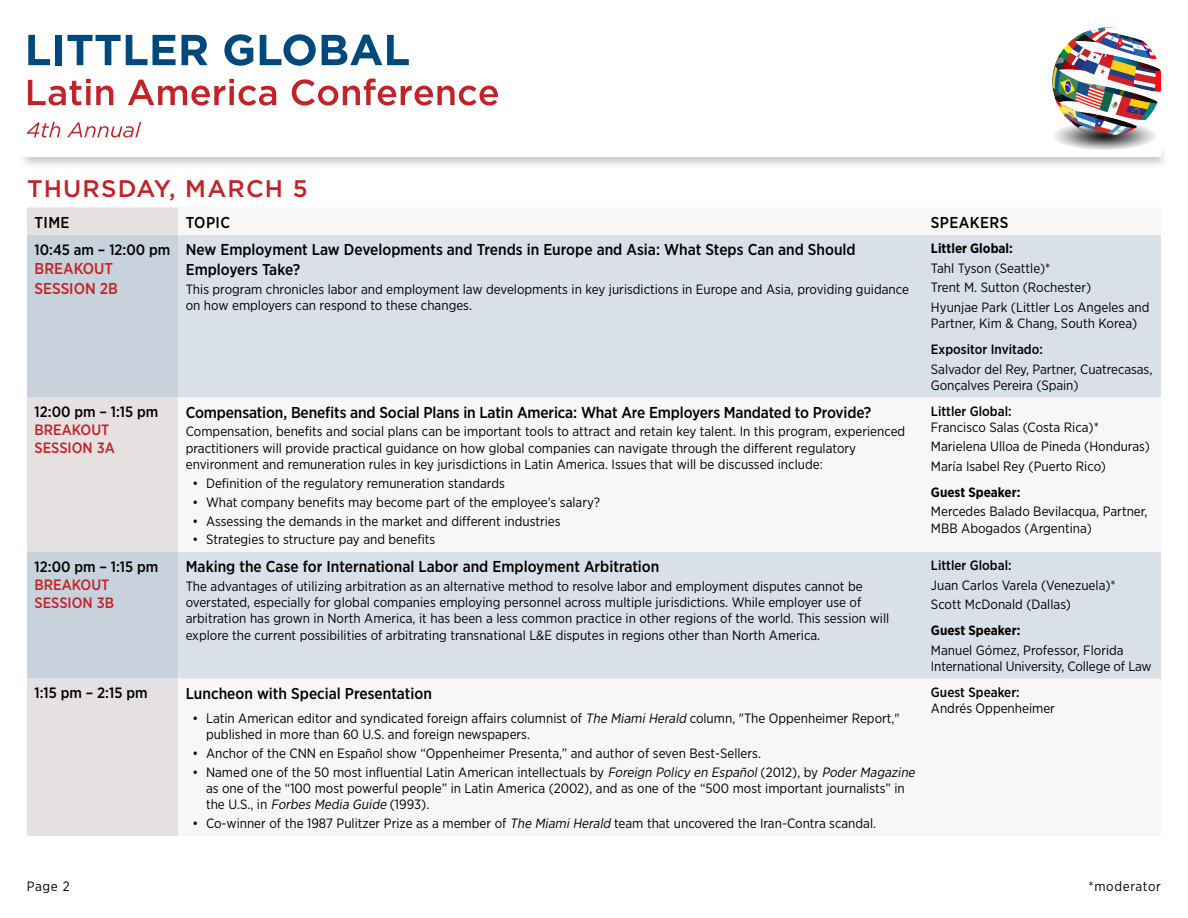
<style>
.page{position:relative;width:1188px;height:918px;background:#fff}
.page>*{position:absolute;margin:0;border:0;box-sizing:border-box;transform-origin:0 0}
.t1{font:500 24px "Gotham";letter-spacing:.05em;color:#c22327}
.t2{font:500 15.75px/19.5px "Gotham Narrow";color:#000}
.t3{font:500 15.75px/19.5px "Gotham Narrow";color:#c22327}
.t4{font:500 15.75px "Gotham Narrow";letter-spacing:.025em;color:#000}
.t5{font:500 15px "Gotham Narrow";color:#000}
.t6{font:500 15px/18px "Gotham Narrow";color:#c22327}
.t7{font:13.5px/16.2px "Gotham Narrow";color:#000}
.t8{font:500 13.5px "Gotham Narrow";color:#000}
.t9{font:700 13.5px "Gotham Narrow";color:#000}
.t10{font:13.5px "Gotham Narrow";letter-spacing:.05em;color:#000}
.s1{font-style:italic}
</style>
<div class="page">
<div style="left:20px;top:143px;width:1149px;height:26px;background:#aea5a3;opacity:.6"></div>
<div style="left:27px;top:145px;width:1134px;height:12px;background:#fff"></div>
<div style="left:0;top:0;width:918px;height:157px;background:#fff"></div>
<img style="left:1052px;top:27px;width:109px;height:123px">
<svg style="left:28px;top:79px;width:85px;height:27px"></svg>
<svg style="left:128px;top:79px;width:148px;height:27px"></svg>
<svg style="left:292px;top:79px;width:206px;height:27px"></svg>
<svg style="left:28px;top:35px;width:22px;height:30px"></svg>
<div style="left:55px;top:35px;width:7px;height:30px;background:#00497c"></div>
<svg style="left:67px;top:35px;width:80px;height:30px"></svg>
<svg style="left:153px;top:35px;width:23px;height:30px"></svg>
<svg style="left:182px;top:35px;width:26px;height:30px"></svg>
<svg style="left:224px;top:34px;width:29px;height:32px"></svg>
<svg style="left:260px;top:34px;width:56px;height:32px"></svg>
<svg style="left:322px;top:35px;width:87px;height:30px"></svg>
<svg style="left:27px;top:122px;width:33px;height:15px"></svg>
<svg style="left:67px;top:122px;width:74px;height:16px"></svg>
<div style="left:27px;top:207px;width:151px;height:629px;background:#e5e1e0"></div>
<svg style="left:27px;top:235px;width:151px;height:444px;background:#d1d7dd"></svg>
<svg style="left:178px;top:235px;width:983px;height:444px;fill:#dae0e7"></svg>
<h1 class="t1" style="left:27px;top:172px;width:282px">THURSDAY, MARCH 5</h1>
<p class="t2" style="left:35px;top:212px;width:37px">TIME</p>
<p class="t2" style="left:186px;top:212px;width:46px">TOPIC</p>
<p class="t4" style="left:931px;top:212px;width:79px">SPEAKERS</p>
<p class="t5" style="left:35px;top:240px;width:137px">10:45 am – 12:00 pm</p>
<p class="t3" style="left:35px;top:259px;width:85px">BREAKOUT<br>SESSION 2B</p>
<p class="t9" style="left:931px;top:240px;width:83px">Littler Global:</p>
<p class="t7" style="left:931px;top:258px;width:220px;line-height:19.5px">Tahl Tyson (Seattle)*<br>Trent M. Sutton (Rochester)<br>Hyunjae Park (Littler Los Angeles and</p>
<p class="t7" style="left:931px;top:315px;width:208px">Partner, Kim &amp; Chang, South Korea)</p>
<p class="t8" style="left:931px;top:341px;width:113px">Expositor Invitado:</p>
<p class="t7" style="left:931px;top:360px;width:223px">Salvador del Rey, Partner, Cuatrecasas,<br>Gonçalves Pereira (Spain)</p>
<p class="t2" style="left:186px;top:240px;width:671px">New Employment Law Developments and Trends in Europe and Asia: What Steps Can and Should<br>Employers Take?</p>
<p class="t7" style="left:186px;top:281px;width:725px">This program chronicles labor and employment law developments in key jurisdictions in Europe and Asia, providing guidance on how employers can respond to these changes.</p>
<p class="t5" style="left:35px;top:402px;width:125px">12:00 pm – 1:15 pm</p>
<p class="t6" style="left:35px;top:420px;width:82px">BREAKOUT<br>SESSION 3A</p>
<p class="t5" style="left:35px;top:557px;width:125px">12:00 pm – 1:15 pm</p>
<p class="t6" style="left:35px;top:575px;width:81px">BREAKOUT<br>SESSION 3B</p>
<p class="t2" style="left:186px;top:402px;width:687px">Compensation, Benefits and Social Plans in Latin America: What Are Employers Mandated to Provide?</p>
<p class="t7" style="left:186px;top:423px;width:721px">Compensation, benefits and social plans can be important tools to attract and retain key talent. In this program, experienced practitioners will provide practical guidance on how global companies can navigate through the different regulatory environment and remuneration rules in key jurisdictions in Latin America. Issues that will be discussed include:</p>
<p class="t7" style="left:193px;top:475px;width:314px">• Definition of the regulatory remuneration standards</p>
<p class="t7" style="left:193px;top:493px;width:409px">• What company benefits may become part of the employee’s salary?</p>
<p class="t7" style="left:193px;top:512px;width:370px">• Assessing the demands in the market and different industries</p>
<p class="t7" style="left:193px;top:531px;width:244px">• Strategies to structure pay and benefits</p>
<p class="t2" style="left:186px;top:557px;width:475px">Making the Case for International Labor and Employment Arbitration</p>
<p class="t7" style="left:186px;top:578px;width:705px">The advantages of utilizing arbitration as an alternative method to resolve labor and employment disputes cannot be overstated, especially for global companies employing personnel across multiple jurisdictions. While employer use of arbitration has grown in North America, it has been a less common practice in other regions of the world. This session will explore the current possibilities of arbitrating transnational L&amp;E disputes in regions other than North America.</p>
<p class="t5" style="left:35px;top:683px;width:114px">1:15 pm – 2:15 pm</p>
<p class="t2" style="left:186px;top:683px;width:248px">Luncheon with Special Presentation</p>
<p class="t7" style="left:206px;top:710px;width:695px;text-indent:-14px">• Latin American editor and syndicated foreign affairs columnist of <span class="s1">The MiamiHerald</span> column, "The Oppenheimer Report," published in more than 60 U.S. and foreign newspapers.</p>
<p class="t7" style="left:193px;top:745px;width:570px">• Anchor of the CNN en Español show “Oppenheimer Presenta,” and author of seven Best-Sellers.</p>
<p class="t7" style="left:206px;top:764px;width:713px;text-indent:-13px">• Named one of the 50 most influential Latin American intellectuals by <span class="s1">Foreign Policy en Español</span>(2012), by <span class="s1">PoderMagazine </span>as one of the “100 most powerful people” in Latin America (2002), and as one of the “500 most important journalists” in the U.S., in <span class="s1">Forbes Media Guide</span> (1993).</p>
<p class="t7" style="left:193px;top:815px;width:685px">• Co-winner of the 1987 Pulitzer Prize as a member of <span class="s1">The MiamiHerald</span> team that uncovered the Iran-Contra scandal.</p>
<p class="t8" style="left:931px;top:402px;width:82px">Littler Global:</p>
<p class="t7" style="left:931px;top:417px;width:220px;line-height:19.5px">Francisco Salas (Costa Rica)*<br>Marielena Ulloa de Pineda (Honduras)<br>María Isabel Rey (Puerto Rico)</p>
<p class="t9" style="left:931px;top:484px;width:91px">Guest Speaker:</p>
<p class="t7" style="left:931px;top:503px;width:218px">Mercedes Balado Bevilacqua, Partner,<br>MBB Abogados (Argentina)</p>
<p class="t8" style="left:931px;top:557px;width:82px">Littler Global:</p>
<p class="t7" style="left:931px;top:575px;width:186px;line-height:19.5px">Juan Carlos Varela (Venezuela)*<br>Scott McDonald (Dallas)</p>
<p class="t9" style="left:931px;top:622px;width:91px">Guest Speaker:</p>
<p class="t7" style="left:931px;top:642px;width:222px">Manuel Gómez, Professor, Florida<br>International University, College of Law</p>
<p class="t8" style="left:931px;top:684px;width:90px">Guest Speaker:</p>
<p class="t7" style="left:931px;top:700px;width:126px">Andrés Oppenheimer</p>
<p class="t7" style="left:27px;top:878px;width:44px">Page 2</p>
<p class="t10" style="left:1088px;top:878px;width:74px">*moderator</p>
</div>
